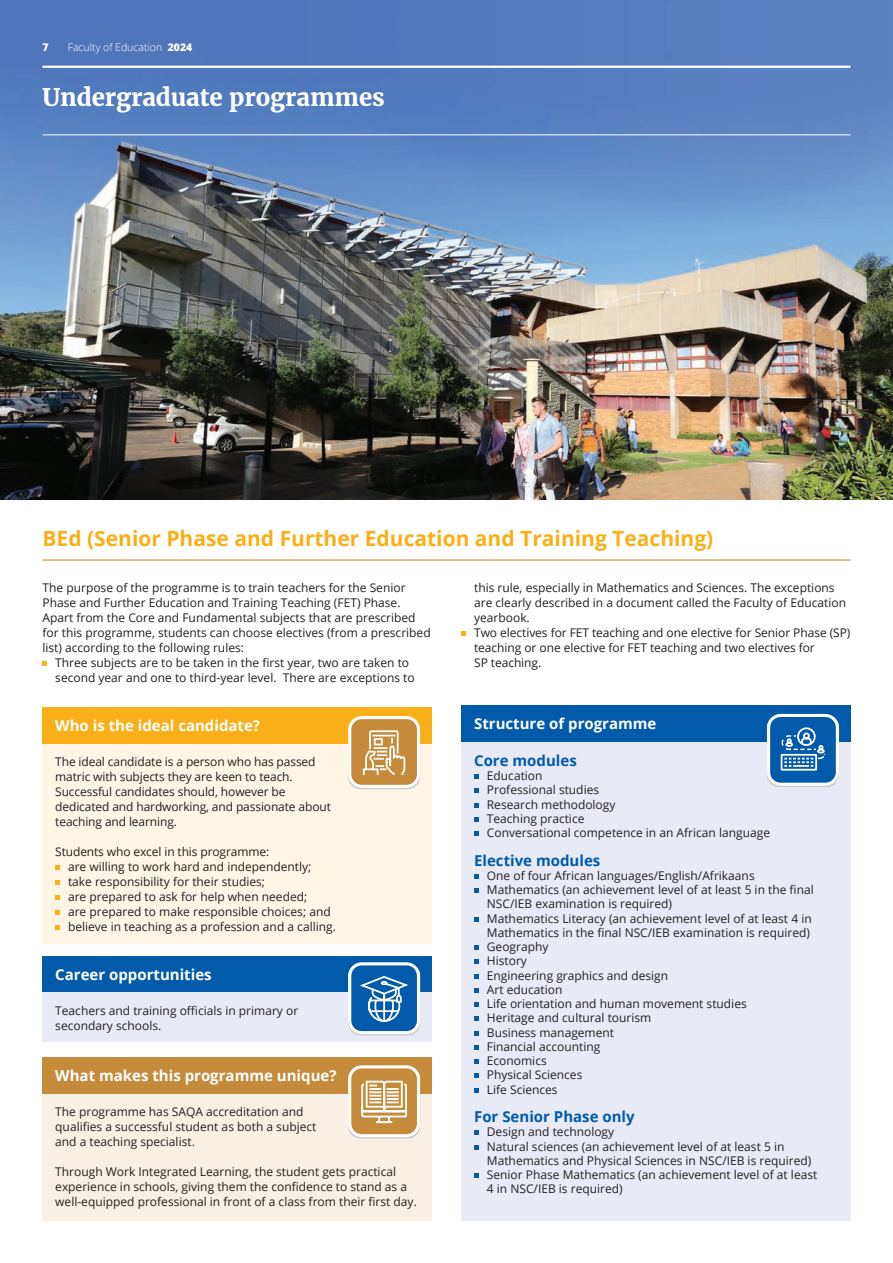
<style>
.page{position:relative;width:893px;height:1263px;background:#fff}
.page>*{position:absolute;margin:0;border:0;box-sizing:border-box;transform-origin:0 0}
.top_heading{font:700 24px "Merriweather";letter-spacing:-.005em;color:#fff}
.h1-1{font:700 21px "Open Sans";color:#faaf18}
.t1{font:700 15px "Open Sans";color:#fff}
.t2{font:700 15px "Open Sans";color:#015aaa}
.bullets{font:12px/15px "Open Sans";color:#231f20}
.body{font:12px/15px "Open Sans";color:#231f20}
.t1-2{font:12px/15px "Open Sans";letter-spacing:-.01em;color:#231f20}
.t3{font:300 10.5px "Open Sans";color:#fff}
.t4{font:800 10.5px "Open Sans";color:#fff}
.s1{font-weight:800}
</style>
<div class="page">
<img style="left:0;top:0;width:893px;height:500px">
<hr style="left:43px;top:66px;width:807px;height:2px;background:#fff">
<hr style="left:43px;top:134px;width:807px;height:1px;background:#fff">
<hr style="left:43px;top:559px;width:807px;height:2px;background:#c58b3a">
<div style="left:461px;top:705px;width:389px;height:37px;background:#015aaa"></div>
<div style="left:461px;top:742px;width:389px;height:478px;background:#e8ebf6"></div>
<svg style="left:474px;top:774px;width:4px;height:5px"></svg>
<svg style="left:474px;top:789px;width:4px;height:4px"></svg>
<svg style="left:474px;top:803px;width:4px;height:4px"></svg>
<svg style="left:474px;top:817px;width:4px;height:4px"></svg>
<svg style="left:474px;top:831px;width:4px;height:5px"></svg>
<svg style="left:474px;top:874px;width:4px;height:4px"></svg>
<svg style="left:474px;top:888px;width:4px;height:5px"></svg>
<svg style="left:474px;top:917px;width:4px;height:4px"></svg>
<svg style="left:474px;top:945px;width:4px;height:5px"></svg>
<svg style="left:474px;top:960px;width:4px;height:4px"></svg>
<svg style="left:474px;top:974px;width:4px;height:4px"></svg>
<svg style="left:474px;top:988px;width:4px;height:4px"></svg>
<svg style="left:474px;top:1002px;width:4px;height:5px"></svg>
<svg style="left:474px;top:1017px;width:4px;height:4px"></svg>
<svg style="left:474px;top:1031px;width:4px;height:4px"></svg>
<svg style="left:474px;top:1045px;width:4px;height:4px"></svg>
<svg style="left:474px;top:1059px;width:4px;height:5px"></svg>
<svg style="left:474px;top:1074px;width:4px;height:4px"></svg>
<svg style="left:474px;top:1088px;width:4px;height:4px"></svg>
<svg style="left:474px;top:1131px;width:4px;height:4px"></svg>
<svg style="left:474px;top:1145px;width:4px;height:4px"></svg>
<svg style="left:474px;top:1173px;width:4px;height:5px"></svg>
<div style="left:43px;top:955px;width:389px;height:37px;background:#015aaa"></div>
<div style="left:43px;top:992px;width:389px;height:50px;background:#e8ebf6"></div>
<div style="left:43px;top:707px;width:389px;height:37px;background:#faaf18"></div>
<div style="left:43px;top:744px;width:389px;height:199px;background:#fef5e5"></div>
<svg style="left:55px;top:865px;width:4px;height:4px"></svg>
<svg style="left:55px;top:880px;width:4px;height:4px"></svg>
<svg style="left:55px;top:895px;width:4px;height:4px"></svg>
<svg style="left:55px;top:910px;width:4px;height:4px"></svg>
<svg style="left:55px;top:925px;width:4px;height:4px"></svg>
<div style="left:43px;top:1056px;width:389px;height:37px;background:#c58b3a"></div>
<div style="left:43px;top:1093px;width:389px;height:127px;background:#f9f0e5"></div>
<svg style="left:43px;top:661px;width:4px;height:4px"></svg>
<svg style="left:461px;top:631px;width:5px;height:4px"></svg>
<div style="left:350px;top:718px;width:68px;height:68px;background:#c58b3a;border-radius:12px"></div>
<div style="left:348px;top:716px;width:72px;height:72px;border:3px solid #fff;border-radius:12px"></div>
<div style="left:350px;top:964px;width:68px;height:68px;background:#015aaa;border-radius:12px"></div>
<div style="left:348px;top:962px;width:72px;height:72px;border:3px solid #fff;border-radius:12px"></div>
<div style="left:769px;top:715px;width:68px;height:69px;background:#015aaa;border-radius:12px"></div>
<div style="left:767px;top:714px;width:72px;height:72px;border:3px solid #fff;border-radius:12px"></div>
<div style="left:350px;top:1067px;width:68px;height:69px;background:#c58b3a;border-radius:12px"></div>
<div style="left:348px;top:1065px;width:72px;height:72px;border:3px solid #fff;border-radius:12px"></div>
<svg style="left:363px;top:730px;width:43px;height:45px"></svg>
<svg style="left:361px;top:1080px;width:46px;height:44px"></svg>
<svg style="left:780px;top:727px;width:46px;height:44px"></svg>
<svg style="left:360px;top:976px;width:48px;height:46px"></svg>
<p class="t4" style="left:43px;top:39px;width:8px">7</p>
<p class="t3" style="left:68px;top:40px;width:126px">Faculty of Education <span class="s1">2024</span></p>
<p class="top_heading" style="left:43px;top:83px;width:344px">Undergraduate programmes</p>
<p class="h1-1" style="left:43px;top:523px;width:672px">BEd (Senior Phase and Further Education and Training Teaching)</p>
<p class="body" style="left:43px;top:580px;width:390px">The purpose of the programme is to train teachers for the Senior Phase and Further Education and Training Teaching (FET) Phase.<br>Apart from the Core and Fundamental subjects that are prescribed for this programme, students can choose electives (from a prescribed list) according to the following rules:</p>
<p class="bullets" style="left:55px;top:655px;width:361px">Three subjects are to be taken in the first year, two are taken to second year and one to third-year level. There are exceptions to</p>
<p class="t1" style="left:55px;top:715px;width:206px">Who is the ideal candidate?</p>
<p class="t1-2" style="left:55px;top:753px;width:277px">The ideal candidate is a person who has passed matric with subjects they are keen to teach.<br>Successful candidates should, however be dedicated and hardworking, and passionate about teaching and learning.</p>
<p class="t1-2" style="left:55px;top:843px;width:215px">Students who excel in this programme:</p>
<p class="bullets" style="left:68px;top:858px;width:245px">are willing to work hard and independently;</p>
<p class="bullets" style="left:68px;top:873px;width:199px">take responsibility for their studies;</p>
<p class="bullets" style="left:68px;top:888px;width:241px">are prepared to ask for help when needed;</p>
<p class="bullets" style="left:68px;top:903px;width:264px">are prepared to make responsible choices; and</p>
<p class="bullets" style="left:68px;top:918px;width:269px">believe in teaching as a profession and a calling.</p>
<p class="t1" style="left:55px;top:964px;width:158px">Career opportunities</p>
<p class="body" style="left:55px;top:1002px;width:245px">Teachers and training officials in primary or secondary schools.</p>
<p class="t1" style="left:55px;top:1065px;width:283px">What makes this programme unique?</p>
<p class="body" style="left:55px;top:1103px;width:263px">The programme has SAQA accreditation and qualifies a successful student as both a subject and a teaching specialist.</p>
<p class="body" style="left:55px;top:1163px;width:363px">Through Work Integrated Learning, the student gets practical experience in schools, giving them the confidence to stand as a well-equipped professional in front of a class from their first day.</p>
<p class="bullets" style="left:474px;top:580px;width:373px">this rule, especially in Mathematics and Sciences. The exceptions are clearly described in a document called the Faculty of Education yearbook.</p>
<p class="bullets" style="left:474px;top:625px;width:378px">Two electives for FET teaching and one elective for Senior Phase (SP) teaching or one elective for FET teaching and two electives for<br>SP teaching.</p>
<p class="t1" style="left:474px;top:713px;width:184px">Structure of programme</p>
<p class="t2" style="left:474px;top:750px;width:104px">Core modules</p>
<p class="bullets" style="left:487px;top:768px;width:57px">Education</p>
<p class="bullets" style="left:487px;top:782px;width:114px">Professional studies</p>
<p class="bullets" style="left:487px;top:796px;width:130px">Research methodology</p>
<p class="bullets" style="left:487px;top:811px;width:99px">Teaching practice</p>
<p class="bullets" style="left:487px;top:825px;width:285px">Conversational competence in an African language</p>
<p class="t2" style="left:474px;top:850px;width:128px">Elective modules</p>
<p class="bullets" style="left:487px;top:868px;width:269px">One of four African languages/English/Afrikaans</p>
<p class="bullets" style="left:487px;top:882px;width:328px;line-height:14.2px">Mathematics (an achievement level of at least 5 in the final<br>NSC/IEB examination is required)</p>
<p class="bullets" style="left:487px;top:911px;width:326px;line-height:14.2px">Mathematics Literacy (an achievement level of at least 4 in<br>Mathematics in the final NSC/IEB examination is required)</p>
<p class="bullets" style="left:487px;top:939px;width:63px">Geography</p>
<p class="bullets" style="left:487px;top:953px;width:42px">History</p>
<p class="bullets" style="left:487px;top:967px;width:183px">Engineering graphics and design</p>
<p class="bullets" style="left:487px;top:982px;width:77px">Art education</p>
<p class="bullets" style="left:487px;top:996px;width:261px">Life orientation and human movement studies</p>
<p class="bullets" style="left:487px;top:1010px;width:166px">Heritage and cultural tourism</p>
<p class="bullets" style="left:487px;top:1024px;width:129px">Business management</p>
<p class="bullets" style="left:487px;top:1039px;width:115px">Financial accounting</p>
<p class="bullets" style="left:487px;top:1053px;width:61px">Economics</p>
<p class="bullets" style="left:487px;top:1067px;width:97px">Physical Sciences</p>
<p class="bullets" style="left:487px;top:1081px;width:72px">Life Sciences</p>
<p class="t2" style="left:474px;top:1106px;width:162px">For Senior Phase only</p>
<p class="bullets" style="left:487px;top:1124px;width:129px">Design and technology</p>
<p class="bullets" style="left:487px;top:1139px;width:326px;line-height:14.2px">Natural sciences (an achievement level of at least 5 in<br>Mathematics and Physical Sciences in NSC/IEB is required)</p>
<p class="bullets" style="left:487px;top:1167px;width:332px;line-height:14.2px">Senior Phase Mathematics (an achievement level of at least<br>4 in NSC/IEB is required)</p>
</div>
